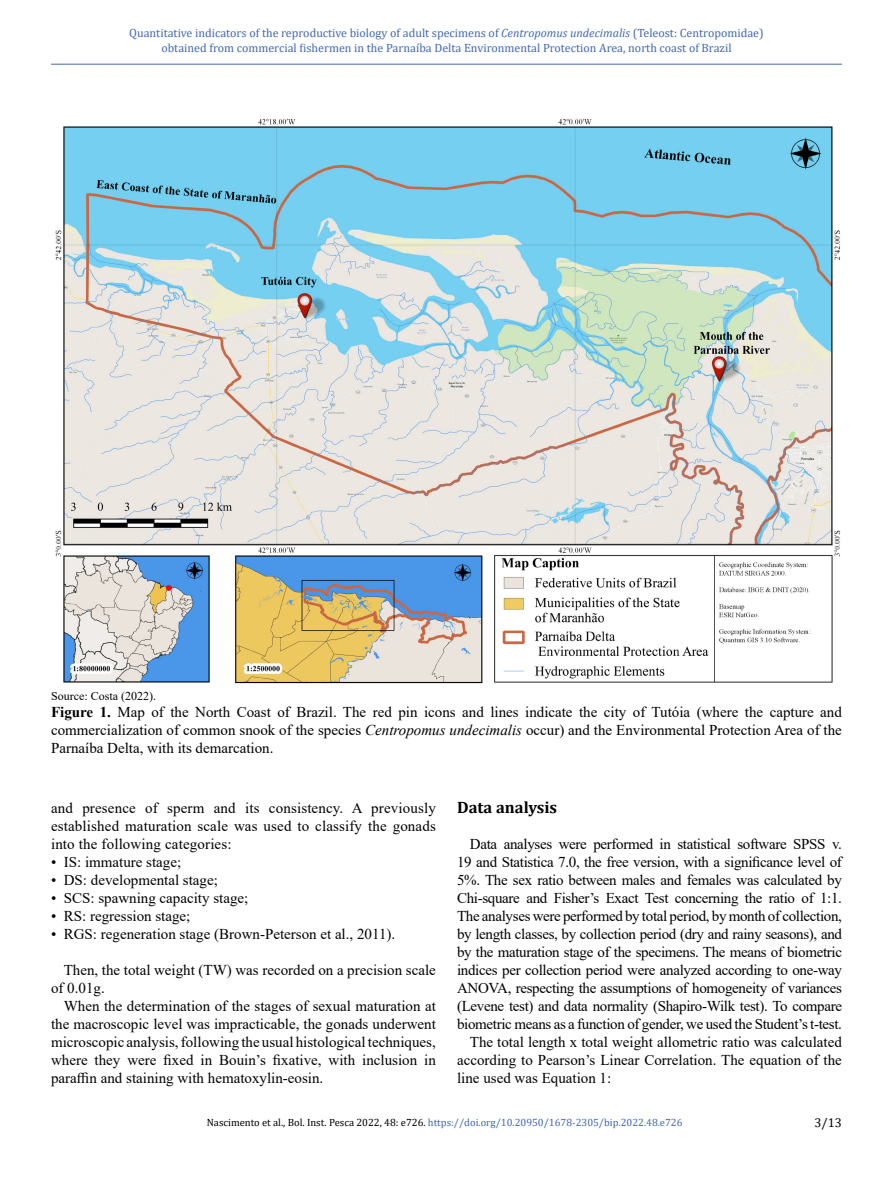
<style>
.page{position:relative;width:893px;height:1191px;background:#fff}
.page>*{position:absolute;margin:0;border:0;box-sizing:border-box;transform-origin:0 0}
.t1{font:700 16.5px "Cambria";color:#000}
.t2{font:15px/18px "Times New Roman";letter-spacing:-.02em;color:#000;text-align:justify}
.t3{font:15px/18px "Times New Roman";color:#000}
.t4{font:12.75px "Cambria";color:#000}
.t5{font:12px/14.4px "Cambria";color:#4368b0;text-align:center}
.t6{font:12px "Times New Roman";color:#000}
.t7{font:10.5px "Cambria";color:#4368b0}
.s1{font-style:italic}
.s2{font-weight:700}
.s3{color:#000}
</style>
<div class="page">
<hr style="left:51px;top:64px;width:791px;height:1px;background:#4368b0">
<img style="left:55px;top:118px;width:786px;height:566px">
<p class="t5" style="left:129px;top:26px;width:636px">Quantitative indicators of the reproductive biology of adult specimens of <span class="s1">Centropomus undecimalis</span> (Teleost: Centropomidae) obtained from commercial fishermen in the Parnaíba Delta Environmental Protection Area, north coast of Brazil</p>
<p class="t6" style="left:51px;top:687px;width:106px">Source: Costa (2022).</p>
<p class="t2" style="left:51px;top:702px;width:792px"><span class="s2">Figure 1.</span> Map of the North Coast of Brazil. The red pin icons and lines indicate the city of Tutóia (where the capture and commercialization of common snook of the species <span class="s1">Centropomus undecimalis</span> occur) and the Environmental Protection Area of the Parnaíba Delta, with its demarcation.</p>
<p class="t2" style="left:51px;top:798px;width:386px">and presence of sperm and its consistency. A previously established maturation scale was used to classify the gonads into the following categories:</p>
<p class="t3" style="left:51px;top:852px;width:132px">• IS: immature stage;</p>
<p class="t3" style="left:51px;top:870px;width:168px">• DS: developmental stage;</p>
<p class="t3" style="left:51px;top:888px;width:199px">• SCS: spawning capacity stage;</p>
<p class="t3" style="left:51px;top:906px;width:141px">• RS: regression stage;</p>
<p class="t3" style="left:51px;top:924px;width:346px">• RGS: regeneration stage (Brown-Peterson et al., 2011).</p>
<p class="t3" style="left:51px;top:960px;width:386px;text-indent:13px">Then, the total weight (TW) was recorded on a precision scale of 0.01g.</p>
<p class="t2" style="left:51px;top:996px;width:386px;text-indent:13px">When the determination of the stages of sexual maturation at the macroscopic level was impracticable, the gonads underwent microscopic analysis, following the usual histological techniques, where they were fixed in Bouin’s fixative, with inclusion in paraffin and staining with hematoxylin-eosin.</p>
<p class="t1" style="left:457px;top:795px;width:102px">Data analysis</p>
<p class="t2" style="left:470px;top:834px;width:374px">Data analyses were performed in statistical software SPSS v.</p>
<p class="t2" style="left:457px;top:852px;width:386px">19 and Statistica 7.0, the free version, with a significance level of</p>
<p class="t2" style="left:457px;top:870px;width:386px">5%. The sex ratio between males and females was calculated by</p>
<p class="t2" style="left:457px;top:888px;width:386px">Chi-square and Fisher’s Exact Test concerning the ratio of 1:1.</p>
<p class="t2" style="left:457px;top:906px;width:386px">The analyses were performed by total period, by month of collection,</p>
<p class="t2" style="left:457px;top:924px;width:386px">by length classes, by collection period (dry and rainy seasons), and</p>
<p class="t2" style="left:457px;top:942px;width:386px">by the maturation stage of the specimens. The means of biometric</p>
<p class="t2" style="left:457px;top:960px;width:386px">indices per collection period were analyzed according to one-way</p>
<p class="t2" style="left:457px;top:978px;width:386px">ANOVA, respecting the assumptions of homogeneity of variances</p>
<p class="t2" style="left:457px;top:996px;width:386px">(Levene test) and data normality (Shapiro-Wilk test). To compare</p>
<p class="t2" style="left:457px;top:1014px;width:386px">biometric means as a function of gender, we used the Student’s t-test.</p>
<p class="t3" style="left:470px;top:1032px;width:374px">The total length x total weight allometric ratio was calculated</p>
<p class="t3" style="left:457px;top:1050px;width:386px">according to Pearson’s Linear Correlation. The equation of the</p>
<p class="t3" style="left:457px;top:1068px;width:156px">line used was Equation 1:</p>
<p class="t7" style="left:207px;top:1116px;width:477px"><span class="s3">Nascimento et al., Bol. Inst. Pesca 2022, 48: e726.</span> https://doi.org/10.20950/1678-2305/bip.2022.48.e726</p>
<p class="t4" style="left:814px;top:1115px;width:29px">3/13</p>
</div>
